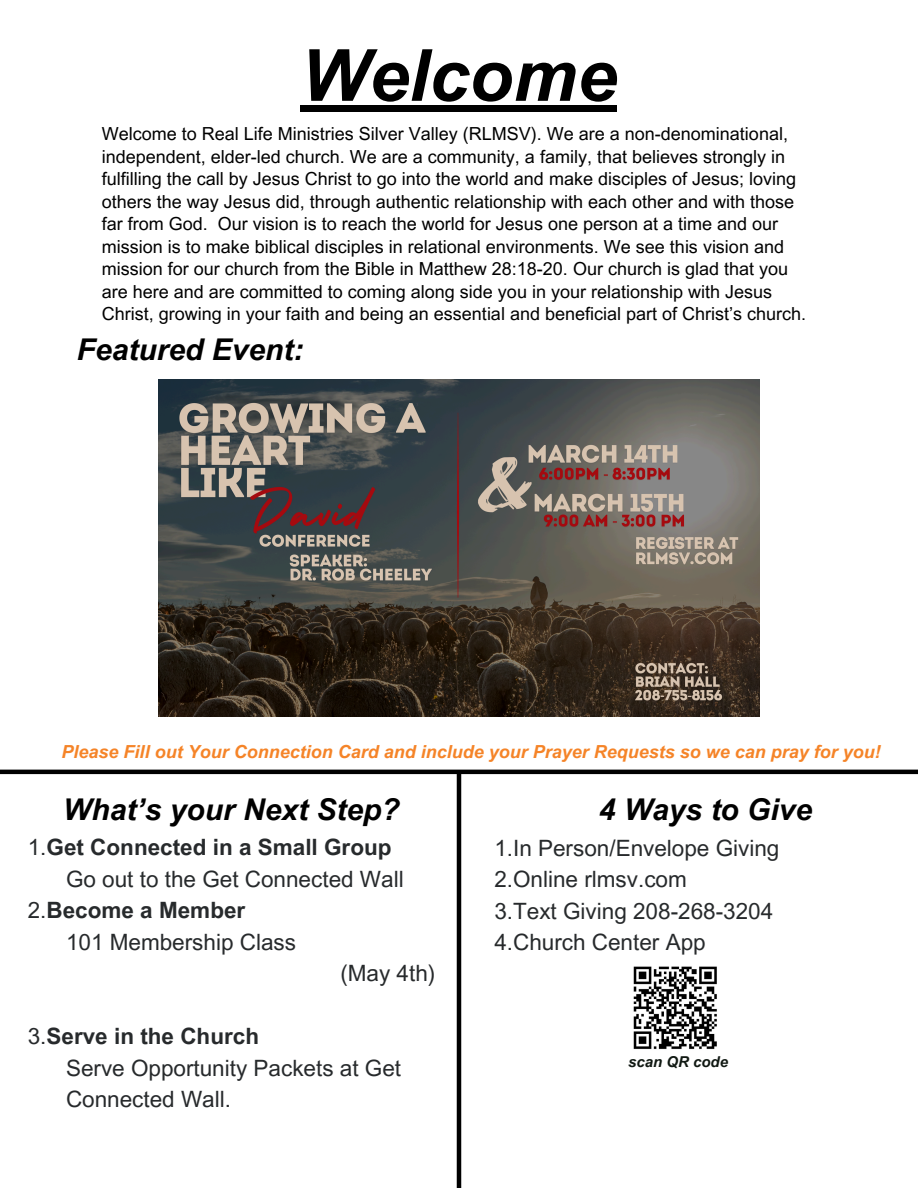
<style>
.page{position:relative;width:918px;height:1188px;background:#fff}
.page>*{position:absolute;margin:0;border:0;box-sizing:border-box;transform-origin:0 0}
.t1{font:italic 700 72px "Arial MT Pro";color:#000}
.t2{font:italic 700 30px "Arial MT Pro";color:#000}
.t3{font:22.5px/31.5px "Arial MT Pro";color:#272a2c}
.t4{font:700 22.5px "Arial MT Pro";color:#272a2c}
.t5{font:18px/22.5px "Arial MT Pro";color:#000}
.t6{font:italic 700 18px "Arial MT Pro";color:#f58428}
.t7{font:italic 700 15px "Arial MT Pro";color:#111913}
.s1{font-weight:400}
.s2{font-weight:700}
</style>
<div class="page">
<hr style="left:0;top:770px;width:918px;height:4px;background:#000">
<hr style="left:457px;top:772px;width:4px;height:416px;background:#000">
<img style="left:633px;top:966px;width:84px;height:84px">
<img style="left:159px;top:379px;width:600px;height:338px">
<div style="left:301px;top:105px;width:316px;height:7px;background:#000"></div>
<h5 class="t1" style="left:301px;top:49px;width:318px">Welcome</h5>
<h1 class="t5" style="left:102px;top:125px;width:706px">Welcome to Real Life Ministries Silver Valley (RLMSV). We are a non-denominational, independent, elder-led church. We are a community, a family, that believes strongly in fulfilling the call by Jesus Christ to go into the world and make disciples of Jesus; loving others the way Jesus did, through authentic relationship with each other and with those far from God. Our vision is to reach the world for Jesus one person at a time and our mission is to make biblical disciples in relational environments. We see this vision and mission for our church from the Bible in Matthew 28:18-20. Our church is glad that you are here and are committed to coming along side you in your relationship with Jesus Christ, growing in your faith and being an essential and beneficial part of Christ’s church.</h1>
<p class="t2" style="left:77px;top:338px;width:228px">Featured Event:</p>
<h3 class="t6" style="left:62px;top:745px;width:821px">Please Fill out Your Connection Card and include your Prayer Requests so we can pray for you!</h3>
<p class="t2" style="left:63px;top:798px;width:338px">What’s your Next Step?</p>
<h2 class="t2" style="left:599px;top:798px;width:215px">4 Ways to Give</h2>
<h4 class="t4" style="left:28px;top:839px;width:365px"><span class="s1">1.</span>Get Connected in a Small Group</h4>
<p class="t3" style="left:66px;top:866px;width:339px">Go out to the Get Connected Wall</p>
<p class="t3" style="left:66px;top:898px;width:232px;text-indent:-38px">2.<span class="s2">Become a Member<br></span>101 Membership Class</p>
<p class="t3" style="left:340px;top:961px;width:97px">(May 4th)</p>
<h3 class="t3" style="left:494px;top:835px;width:287px">1.In Person/Envelope Giving<br>2.Online rlmsv.com<br>3.Text Giving 208-268-3204<br>4.Church Center App</h3>
<h2 class="t4" style="left:28px;top:1028px;width:233px"><span class="s1">3.</span>Serve in the Church</h2>
<h2 class="t3" style="left:66px;top:1055px;width:337px">Serve Opportunity Packets at Get<br>Connected Wall.</h2>
<p class="t7" style="left:628px;top:1057px;width:101px">scan QR code</p>
</div>
